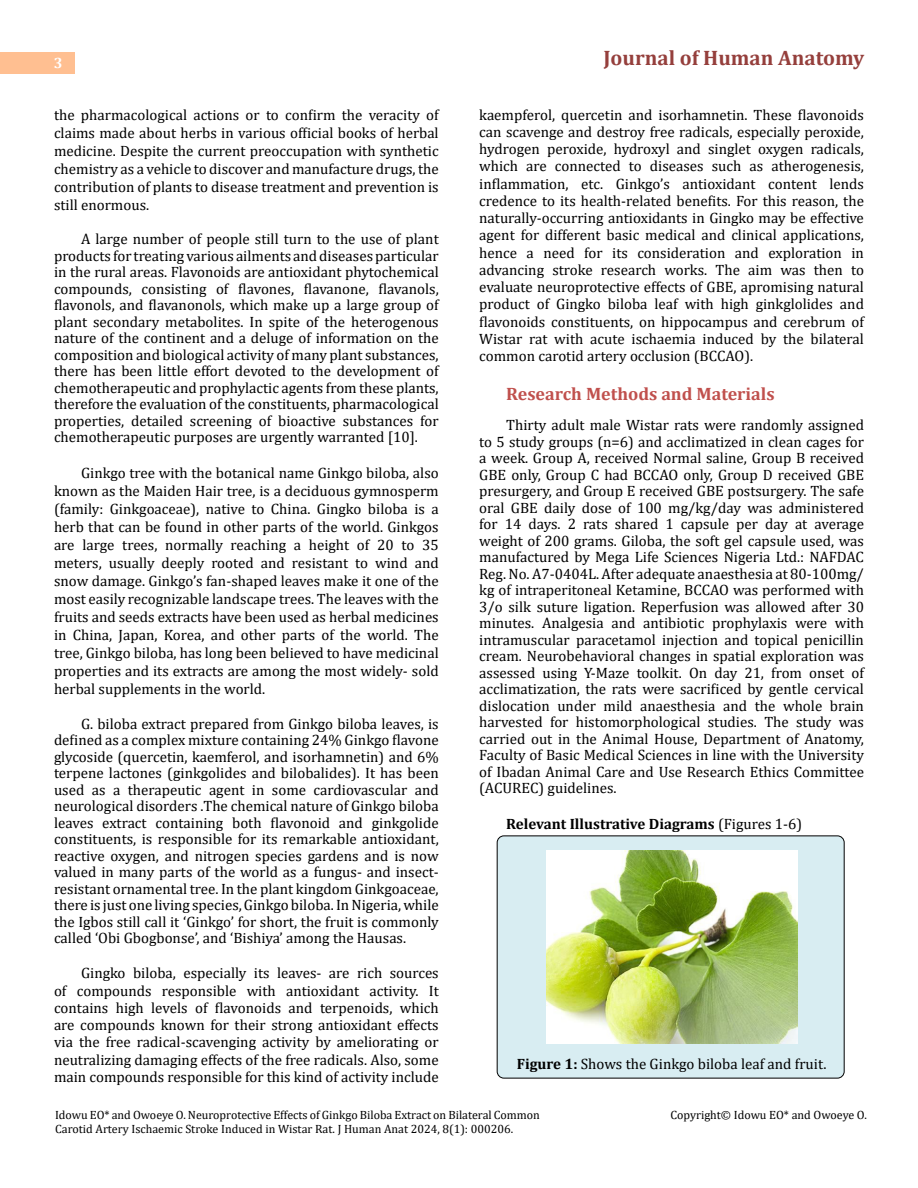
<style>
.page{position:relative;width:918px;height:1188px;background:#fff}
.page>*{position:absolute;margin:0;border:0;box-sizing:border-box;transform-origin:0 0}
.t1{font:700 21px "Cambria";color:#953f3c}
.t2{font:700 18px "Cambria";color:#c0504d}
.t3{font:15px/16.5px "Cambria";color:#000;text-align:justify}
.t4{font:700 15px "Cambria";color:#000}
.t5{font:700 15px "Cambria";color:#fff}
.t6{font:12px/14.4px "Cambria";color:#000}
.s1{font-weight:400}
.s2{font-weight:700}
</style>
<div class="page">
<div style="left:0;top:52px;width:74px;height:21px;background:#ffbf91"></div>
<div style="left:497px;top:836px;width:347px;height:242px;background:#d8edf2;border-radius:7px"></div>
<div style="left:497px;top:836px;width:348px;height:242px;border:1px solid #000;border-radius:7px"></div>
<img style="left:546px;top:850px;width:251px;height:194px">
<p class="t5" style="left:54px;top:53px;width:10px">3</p>
<h1 class="t1" style="left:603px;top:43px;width:262px">Journal of Human Anatomy</h1>
<p class="t3" style="left:54px;top:105px;width:386px;line-height:18px">the pharmacological actions or to confirm the veracity of claims made about herbs in various official books of herbal medicine. Despite the current preoccupation with synthetic chemistry as a vehicle to discover and manufacture drugs, the contribution of plants to disease treatment and prevention is still enormous.</p>
<p class="t3" style="left:54px;top:231px;width:386px;text-indent:27px">A large number of people still turn to the use of plant products for treating various ailments and diseases particular in the rural areas. Flavonoids are antioxidant phytochemical compounds, consisting of flavones, flavanone, flavanols, flavonols, and flavanonols, which make up a large group of plant secondary metabolites. In spite of the heterogenous nature of the continent and a deluge of information on the composition and biological activity of many plant substances, there has been little effort devoted to the development of chemotherapeutic and prophylactic agents from these plants, therefore the evaluation of the constituents, pharmacological properties, detailed screening of bioactive substances for chemotherapeutic purposes are urgently warranted [10].</p>
<p class="t3" style="left:54px;top:464px;width:386px;line-height:18px;text-indent:27px">Ginkgo tree with the botanical name Ginkgo biloba, also known as the Maiden Hair tree, is a deciduous gymnosperm (family: Ginkgoaceae), native to China. Gingko biloba is a herb that can be found in other parts of the world. Ginkgos are large trees, normally reaching a height of 20 to 35 meters, usually deeply rooted and resistant to wind and snow damage. Ginkgo’s fan-shaped leaves make it one of the most easily recognizable landscape trees. The leaves with the fruits and seeds extracts have been used as herbal medicines in China, Japan, Korea, and other parts of the world. The tree, Ginkgo biloba, has long been believed to have medicinal properties and its extracts are among the most widely- sold herbal supplements in the world.</p>
<p class="t3" style="left:54px;top:715px;width:386px;text-indent:27px">G. biloba extract prepared from Ginkgo biloba leaves, is defined as a complex mixture containing 24% Ginkgo flavone glycoside (quercetin, kaemferol, and isorhamnetin) and 6% terpene lactones (ginkgolides and bilobalides). It has been used as a therapeutic agent in some cardiovascular and neurological disorders .The chemical nature of Ginkgo biloba leaves extract containing both flavonoid and ginkgolide constituents, is responsible for its remarkable antioxidant, reactive oxygen, and nitrogen species gardens and is now valued in many parts of the world as a fungus- and insect&shy;resistant ornamental tree. In the plant kingdom Ginkgoaceae, there is just one living species, Ginkgo biloba. In Nigeria, while the Igbos still call it ‘Ginkgo’ for short, the fruit is commonly called ‘Obi Gbogbonse’, and ‘Bishiya’ among the Hausas.</p>
<p class="t3" style="left:54px;top:965px;width:386px;line-height:17.2px;text-indent:27px">Gingko biloba, especially its leaves- are rich sources of compounds responsible with antioxidant activity. It contains high levels of flavonoids and terpenoids, which are compounds known for their strong antioxidant effects via the free radical-scavenging activity by ameliorating or neutralizing damaging effects of the free radicals. Also, some main compounds responsible for this kind of activity include</p>
<p class="t3" style="left:479px;top:106px;width:386px;line-height:17.2px">kaempferol, quercetin and isorhamnetin. These flavonoids can scavenge and destroy free radicals, especially peroxide, hydrogen peroxide, hydroxyl and singlet oxygen radicals, which are connected to diseases such as atherogenesis, inflammation, etc. Ginkgo’s antioxidant content lends credence to its health-related benefits. For this reason, the naturally-occurring antioxidants in Gingko may be effective agent for different basic medical and clinical applications, hence a need for its consideration and exploration in advancing stroke research works. The aim was then to evaluate neuroprotective effects of GBE, apromising natural product of Gingko biloba leaf with high ginkglolides and flavonoids constituents, on hippocampus and cerebrum of Wistar rat with acute ischaemia induced by the bilateral common carotid artery occlusion (BCCAO).</p>
<p class="t2" style="left:506px;top:381px;width:270px">Research Methods and Materials</p>
<p class="t3" style="left:479px;top:417px;width:386px;text-indent:27px">Thirty adult male Wistar rats were randomly assigned to 5 study groups (n=6) and acclimatized in clean cages for a week. Group A, received Normal saline, Group B received GBE only, Group C had BCCAO only, Group D received GBE presurgery, and Group E received GBE postsurgery. The safe oral GBE daily dose of 100 mg/kg/day was administered for 14 days. 2 rats shared 1 capsule per day at average weight of 200 grams. Giloba, the soft gel capsule used, was manufactured by Mega Life Sciences Nigeria Ltd.: NAFDAC Reg. No. A7-0404L. After adequate anaesthesia at 80-100mg/ kg of intraperitoneal Ketamine, BCCAO was performed with 3/o silk suture ligation. Reperfusion was allowed after 30 minutes. Analgesia and antibiotic prophylaxis were with intramuscular paracetamol injection and topical penicillin cream. Neurobehavioral changes in spatial exploration was assessed using Y-Maze toolkit. On day 21, from onset of acclimatization, the rats were sacrificed by gentle cervical dislocation under mild anaesthesia and the whole brain harvested for histomorphological studies. The study was carried out in the Animal House, Department of Anatomy, Faculty of Basic Medical Sciences in line with the University of Ibadan Animal Care and Use Research Ethics Committee (ACUREC) guidelines.</p>
<p class="t4" style="left:506px;top:813px;width:297px">Relevant Illustrative Diagrams <span class="s1">(Figures 1-6)</span></p>
<p class="t3" style="left:517px;top:1055px;width:311px"><span class="s2">Figure 1:</span> Shows the Ginkgo biloba leaf and fruit.</p>
<p class="t6" style="left:55px;top:1108px;width:486px">Idowu EO* and Owoeye O. Neuroprotective Effects of Ginkgo Biloba Extract on Bilateral Common<br>Carotid Artery Ischaemic Stroke Induced in Wistar Rat. J Human Anat 2024, 8(1): 000206.</p>
<p class="t6" style="left:670px;top:1108px;width:198px">Copyright© Idowu EO* and Owoeye O.</p>
</div>
